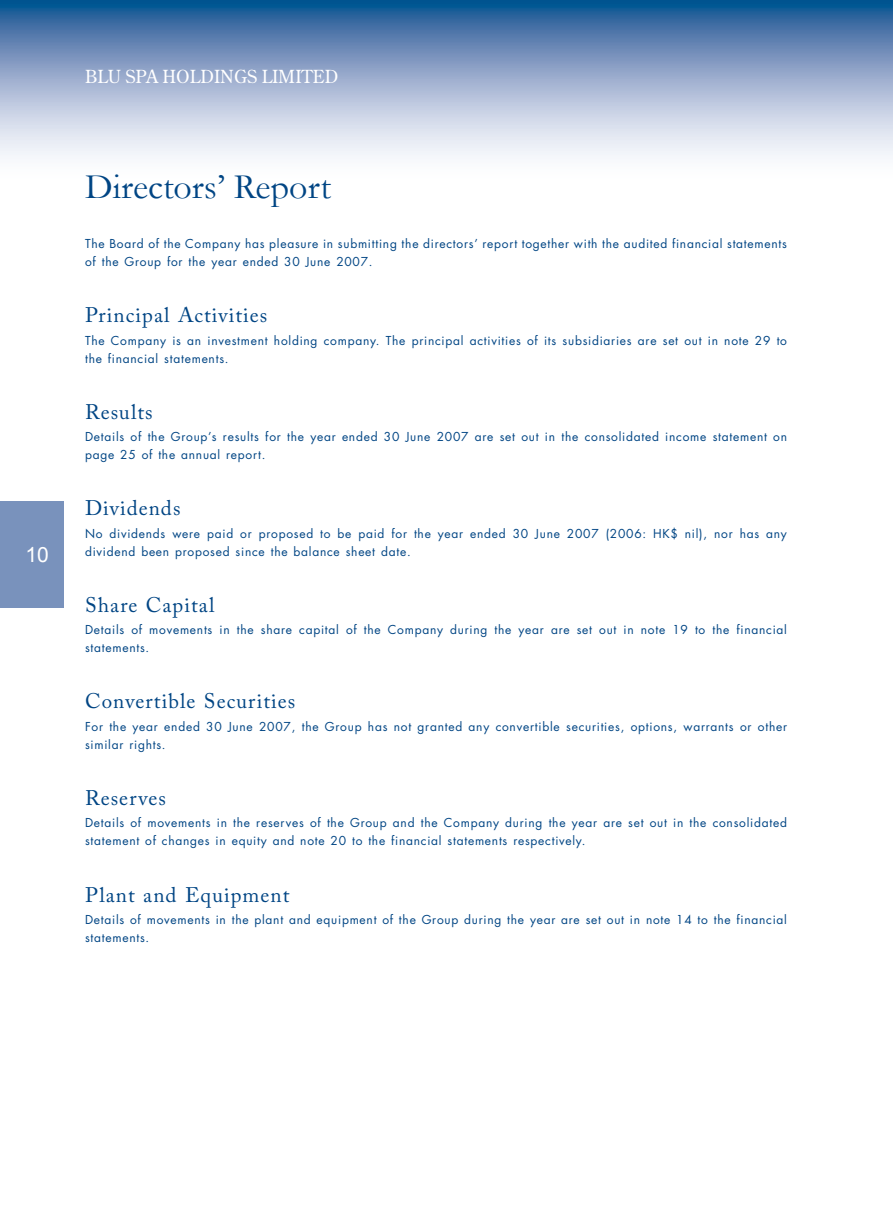
<style>
.page{position:relative;width:893px;height:1212px;background:#fff}
.page>*{position:absolute;margin:0;border:0;box-sizing:border-box;transform-origin:0 0}
.t1{font:36px "Garamond";color:#004584}
.t2{font:21px "Adobe Caslon Pro";letter-spacing:.05em;color:#004584}
.t3{font:21px "Arial";color:#fff}
.t4{font:18px "Century Old Style Std";color:#fff}
.t5{font:12px/18px "Futura Std";letter-spacing:.06em;color:#004584}
</style>
<div class="page">
<svg style="left:0;top:0;width:892px;height:157px;background:#92aacb"></svg>
<div style="left:0;top:502px;width:64px;height:106px;background:#7992bc"></div>
<svg style="left:892px;top:0;width:1px;height:157px"></svg>
<p class="t3" style="left:26px;top:541px;width:25px">10</p>
<p class="t4" style="left:85px;top:65px;width:255px">BLU SPA HOLDINGS LIMITED</p>
<p class="t1" style="left:85px;top:162px;width:247px">Directors’ Report</p>
<p class="t5" style="left:85px;top:235px;width:703px">The Board of the Company has pleasure in submitting the directors’ report together with the audited financial statements of the Group for the year ended 30 June 2007.</p>
<p class="t2" style="left:85px;top:303px;width:184px">Principal Activities</p>
<p class="t5" style="left:85px;top:331px;width:703px">The Company is an investment holding company. The principal activities of its subsidiaries are set out in note 29 to the financial statements.</p>
<p class="t2" style="left:85px;top:399px;width:69px">Results</p>
<p class="t5" style="left:85px;top:428px;width:703px">Details of the Group’s results for the year ended 30 June 2007 are set out in the consolidated income statement on page 25 of the annual report.</p>
<p class="t2" style="left:85px;top:496px;width:97px">Dividends</p>
<p class="t5" style="left:85px;top:524px;width:703px">No dividends were paid or proposed to be paid for the year ended 30 June 2007 (2006: HK$ nil), nor has any dividend been proposed since the balance sheet date.</p>
<p class="t2" style="left:85px;top:592px;width:131px">Share Capital</p>
<p class="t5" style="left:85px;top:621px;width:703px">Details of movements in the share capital of the Company during the year are set out in note 19 to the financial statements.</p>
<p class="t2" style="left:85px;top:689px;width:212px">Convertible Securities</p>
<p class="t5" style="left:85px;top:717px;width:703px">For the year ended 30 June 2007, the Group has not granted any convertible securities, options, warrants or other similar rights.</p>
<p class="t2" style="left:85px;top:785px;width:82px">Reserves</p>
<p class="t5" style="left:85px;top:814px;width:703px">Details of movements in the reserves of the Group and the Company during the year are set out in the consolidated statement of changes in equity and note 20 to the financial statements respectively.</p>
<p class="t2" style="left:85px;top:882px;width:206px">Plant and Equipment</p>
<p class="t5" style="left:85px;top:910px;width:703px">Details of movements in the plant and equipment of the Group during the year are set out in note 14 to the financial statements.</p>
</div>
